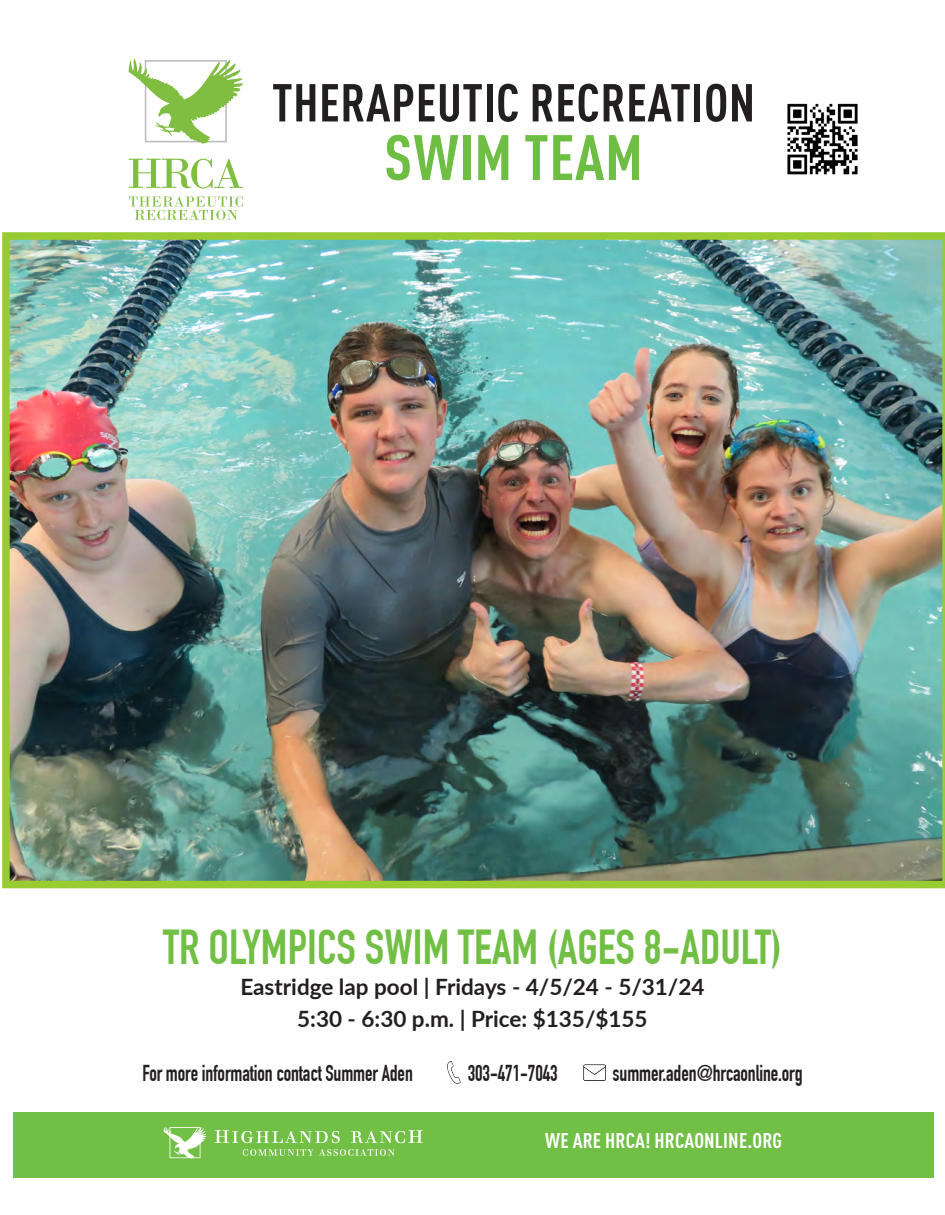
<style>
.page{position:relative;width:945px;height:1215px;background:#fff}
.page>*{position:absolute;margin:0;border:0;box-sizing:border-box;transform-origin:0 0}
.t1{font:700 condensed 63px "DIN Pro";letter-spacing:.01em;color:#6ebe44}
.t2{font:700 condensed 52.5px "DIN Pro";letter-spacing:.01em;color:#231f20}
.t3{font:700 48px "DIN Condensed";color:#71bf44}
.t4{font:700 22.5px "DIN Condensed";letter-spacing:-.005em;color:#231f20;scale:.9 1}
.t5{font:700 22.5px/31.5px "Lato";color:#231f20;text-align:center}
.t6{font:700 condensed 21px "DIN Pro";letter-spacing:.01em;color:#fff}
</style>
<div class="page">
<img style="left:2px;top:232px;width:943px;height:656px">
<svg style="left:129px;top:59px;width:114px;height:85px"></svg>
<svg style="left:129px;top:196px;width:114px;height:23px"></svg>
<svg style="left:129px;top:159px;width:114px;height:30px"></svg>
<img style="left:787px;top:103px;width:71px;height:72px">
<img style="left:447px;top:1062px;width:14px;height:21px">
<img style="left:583px;top:1065px;width:22px;height:15px">
<div style="left:14px;top:1113px;width:920px;height:65px;background:#71bf44"></div>
<svg style="left:215px;top:1130px;width:125px;height:13px"></svg>
<svg style="left:351px;top:1130px;width:72px;height:13px"></svg>
<svg style="left:243px;top:1149px;width:152px;height:7px"></svg>
<svg style="left:164px;top:1127px;width:42px;height:32px"></svg>
<p class="t2" style="left:272px;top:71px;width:485px">THERAPEUTIC RECREATION</p>
<p class="t1" style="left:384px;top:119px;width:260px">SWIM TEAM</p>
<p class="t3" style="left:163px;top:919px;width:620px">TR OLYMPICS SWIM TEAM (AGES 8-ADULT)</p>
<p class="t5" style="left:240px;top:970px;width:466px">Eastridge lap pool | Fridays - 4/5/24 - 5/31/24<br>5:30 - 6:30 p.m. | Price: $135/$155</p>
<p class="t4" style="left:142px;top:1060px;width:302px">For more information contact Summer Aden</p>
<p class="t4" style="left:468px;top:1060px;width:101px">303-471-7043</p>
<p class="t4" style="left:613px;top:1060px;width:213px">summer.aden@hrcaonline.org</p>
<p class="t6" style="left:545px;top:1128px;width:238px">WE ARE HRCA! HRCAONLINE.ORG</p>
</div>
